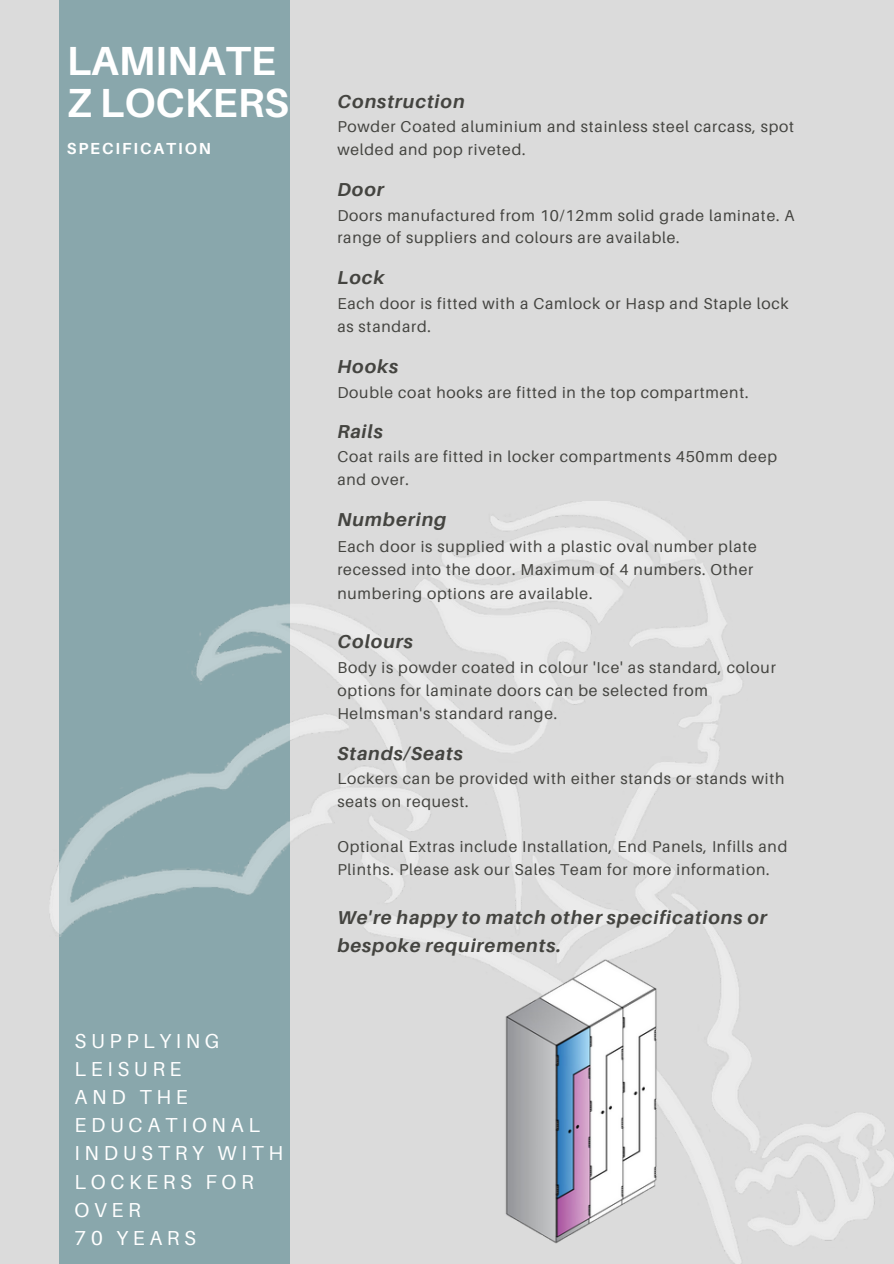
<style>
.page{position:relative;width:894px;height:1264px;background:#fff}
.page>*{position:absolute;margin:0;border:0;box-sizing:border-box;transform-origin:0 0}
.t1{font:700 40.65px/41.4px "Aileron";color:#fff}
.t2{font:20.25px/28.2px "Aileron";letter-spacing:.23em;color:#fff}
.t3{font:italic 700 18.75px/27.6px "Aileron";letter-spacing:.05em;color:#444440}
.t4{font:700 16.05px "Aileron";letter-spacing:.12em;color:#fff}
.t5{font:15.75px/22.8px "Aileron";letter-spacing:.05em;color:#444440}
</style>
<div class="page">
<div style="left:0;top:0;width:893px;height:1263px;background:#dbdbdb"></div>
<div style="left:59px;top:0;width:230px;height:1263px;background:#89a7ac"></div>
<img style="left:50px;top:501px;width:843px;height:762px">
<img style="left:500px;top:956px;width:159px;height:294px">
<h4 class="t1" style="left:67px;top:39px;width:224px">LAMINATE<br>Z LOCKERS</h4>
<p class="t4" style="left:67px;top:139px;width:146px">SPECIFICATION</p>
<h2 class="t2" style="left:75px;top:1026px;width:210px">SUPPLYING<br>LEISURE<br>AND THE<br>EDUCATIONAL<br>INDUSTRY WITH<br>LOCKERS FOR<br>OVER<br>70 YEARS</h2>
<h1 class="t3" style="left:337px;top:87px;width:129px">Construction</h1>
<p class="t5" style="left:337px;top:115px;width:458px">Powder Coated aluminium and stainless steel carcass, spot welded and pop riveted.</p>
<p class="t3" style="left:337px;top:175px;width:48px">Door</p>
<p class="t5" style="left:337px;top:203px;width:458px">Doors manufactured from 10/12mm solid grade laminate. A range of suppliers and colours are available.</p>
<p class="t3" style="left:337px;top:264px;width:49px">Lock</p>
<p class="t5" style="left:337px;top:291px;width:453px">Each door is fitted with a Camlock or Hasp and Staple lock as standard.</p>
<p class="t3" style="left:337px;top:352px;width:62px">Hooks</p>
<p class="t5" style="left:337px;top:380px;width:412px">Double coat hooks are fitted in the top compartment.</p>
<p class="t3" style="left:337px;top:417px;width:47px">Rails</p>
<p class="t5" style="left:337px;top:445px;width:441px">Coat rails are fitted in locker compartments 450mm deep and over.</p>
<p class="t3" style="left:337px;top:505px;width:110px">Numbering</p>
<p class="t5" style="left:337px;top:534px;width:421px;line-height:23.5px">Each door is supplied with a plastic oval number plate recessed into the door. Maximum of 4 numbers. Other numbering options are available.</p>
<p class="t3" style="left:337px;top:627px;width:77px">Colours</p>
<p class="t5" style="left:337px;top:655px;width:440px">Body is powder coated in colour 'Ice' as standard, colour options for laminate doors can be selected from<br>Helmsman's standard range.</p>
<p class="t3" style="left:337px;top:738px;width:127px">Stands/Seats</p>
<p class="t5" style="left:337px;top:766px;width:448px">Lockers can be provided with either stands or stands with seats on request.</p>
<p class="t5" style="left:337px;top:835px;width:451px">Optional Extras include Installation, End Panels, Infills and<br>Plinths. Please ask our Sales Team for more information.</p>
<p class="t3" style="left:337px;top:903px;width:431px">We're happy to match other specifications or bespoke requirements.</p>
</div>
